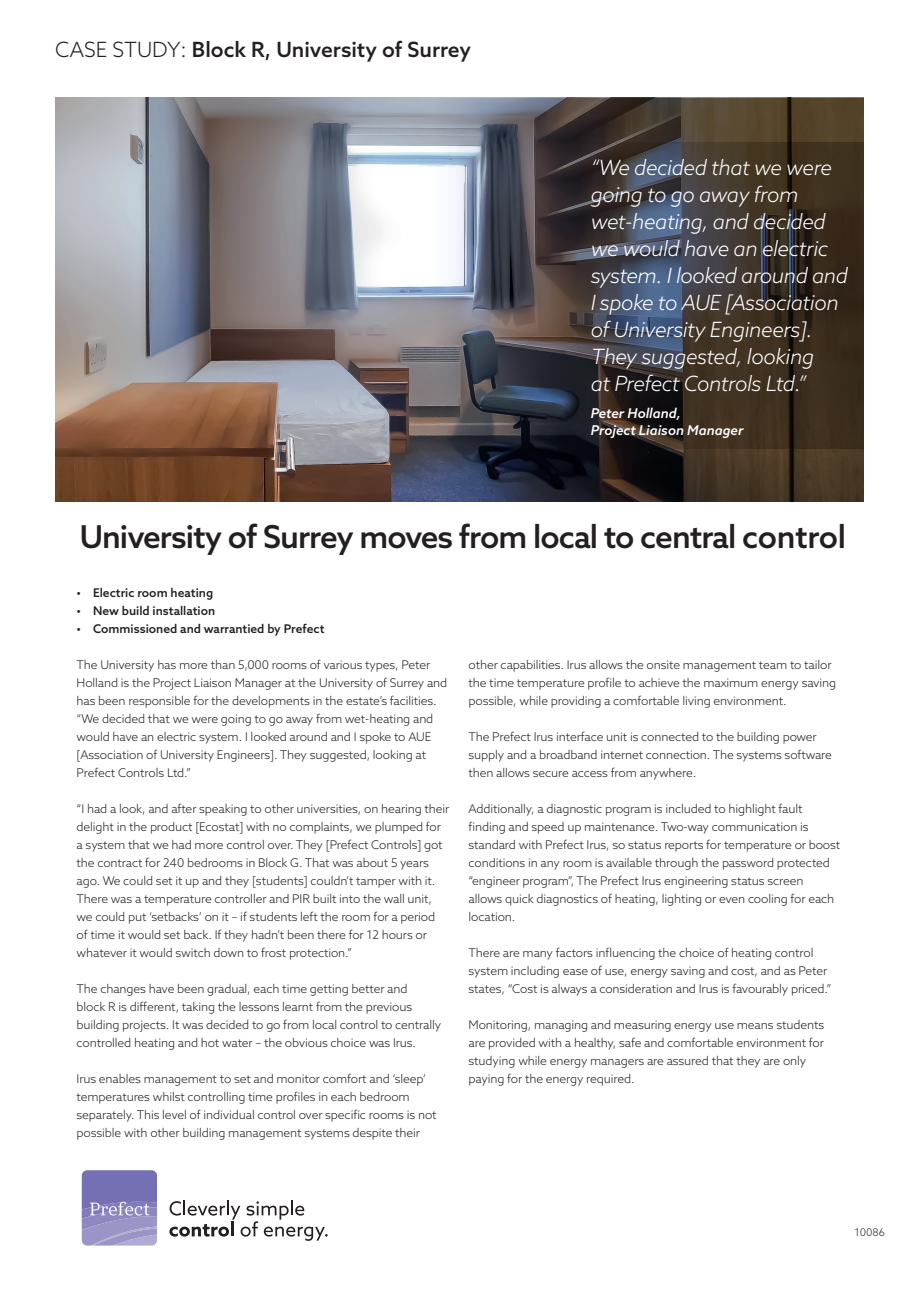
<style>
.page{position:relative;width:919px;height:1289px;background:#fff}
.page>*{position:absolute;margin:0;border:0;box-sizing:border-box;transform-origin:0 0}
.t1{font:500 31.5px "Azo Sans";letter-spacing:-.03em;color:#231f20}
.t2{font:italic 300 21px/27px "Azo Sans";letter-spacing:-.02em;color:#fff}
.t3{font:500 21px "Azo Sans";color:#231f20}
.t4{font:italic 500 13.5px/16.5px "Azo Sans";color:#fff}
.t5{font:300 12px/18px "Azo Sans";letter-spacing:-.01em;color:#231f20}
.t6{font:500 12px "Azo Sans";color:#231f20}
.t7{font:300 10.5px "Azo Sans";color:#231f20}
.s1{font-weight:300}
</style>
<div class="page">
<img style="left:55px;top:98px;width:808px;height:404px">
<svg style="left:83px;top:1171px;width:73px;height:73px;background:#8c86bf"></svg>
<div style="left:81px;top:1169px;width:77px;height:77px;border:1px solid #fff;border-radius:6px"></div>
<svg style="left:169px;top:1200px;width:158px;height:40px"></svg>
<svg style="left:434px;top:98px;width:429px;height:403px;background:#555254"></svg>
<svg style="left:542px;top:142px;width:321px;height:307px;background:#3b3532"></svg>
<h2 class="t3" style="left:55px;top:35px;width:417px"><span class="s1">CASE STUDY:</span> Block R, University of Surrey</h2>
<h2 class="t2" style="left:590px;top:154px;width:259px">“We decided that we were going to go away from wet-heating, and decided we would have an electric system. I looked around and<br>I spoke to AUE [Association of University Engineers].<br>They suggested, looking<br>at Prefect Controls Ltd.”</h2>
<p class="t4" style="left:590px;top:405px;width:154px">Peter Holland,<br>Project Liaison Manager</p>
<h1 class="t1" style="left:80px;top:516px;width:767px">University of Surrey moves from local to central control</h1>
<p class="t6" style="left:77px;top:584px;width:138px">• Electric room heating</p>
<p class="t6" style="left:77px;top:602px;width:140px">• New build installation</p>
<p class="t6" style="left:77px;top:620px;width:249px">• Commissioned and warrantied by Prefect</p>
<p class="t5" style="left:77px;top:655px;width:372px">The University has more than 5,000 rooms of various types, Peter Holland is the Project Liaison Manager at the University of Surrey and has been responsible for the developments in the estate’s facilities. “We decided that we were going to go away from wet-heating and would have an electric system. I looked around and I spoke to AUE [Association of University Engineers]. They suggested, looking at Prefect Controls Ltd.”</p>
<p class="t5" style="left:77px;top:799px;width:374px">“I had a look, and after speaking to other universities, on hearing their delight in the product [Ecostat] with no complaints, we plumped for a system that we had more control over. They [Prefect Controls] got the contract for 240 bedrooms in Block G. That was about 5 years ago. We could set it up and they [students] couldn’t tamper with it.<br>There was a temperature controller and PIR built into the wall unit, we could put ‘setbacks’ on it – if students left the room for a period<br>of time it would set back. If they hadn’t been there for 12 hours or whatever it would switch down to frost protection.”</p>
<p class="t5" style="left:77px;top:979px;width:366px">The changes have been gradual, each time getting better and<br>block R is different, taking the lessons learnt from the previous building projects. It was decided to go from local control to centrally controlled heating and hot water – the obvious choice was Irus.</p>
<p class="t5" style="left:77px;top:1069px;width:361px">Irus enables management to set and monitor comfort and ‘sleep’ temperatures whilst controlling time profiles in each bedroom separately. This level of individual control over specific rooms is not possible with other building management systems despite their</p>
<p class="t5" style="left:468px;top:655px;width:369px">other capabilities. Irus allows the onsite management team to tailor the time temperature profile to achieve the maximum energy saving possible, while providing a comfortable living environment.</p>
<p class="t5" style="left:468px;top:727px;width:365px">The Prefect Irus interface unit is connected to the building power supply and a broadband internet connection. The systems software then allows secure access from anywhere.</p>
<p class="t5" style="left:468px;top:799px;width:373px">Additionally, a diagnostic program is included to highlight fault finding and speed up maintenance. Two-way communication is standard with Prefect Irus, so status reports for temperature or boost conditions in any room is available through the password protected “engineer program”, The Prefect Irus engineering status screen allows quick diagnostics of heating, lighting or even cooling for each location.</p>
<p class="t5" style="left:468px;top:943px;width:364px">There are many factors influencing the choice of heating control system including ease of use, energy saving and cost, and as Peter states, “Cost is always a consideration and Irus is favourably priced.”</p>
<p class="t5" style="left:468px;top:1015px;width:357px">Monitoring, managing and measuring energy use means students are provided with a healthy, safe and comfortable environment for studying while energy managers are assured that they are only paying for the energy required.</p>
<p class="t7" style="left:854px;top:1225px;width:32px">10086</p>
</div>
